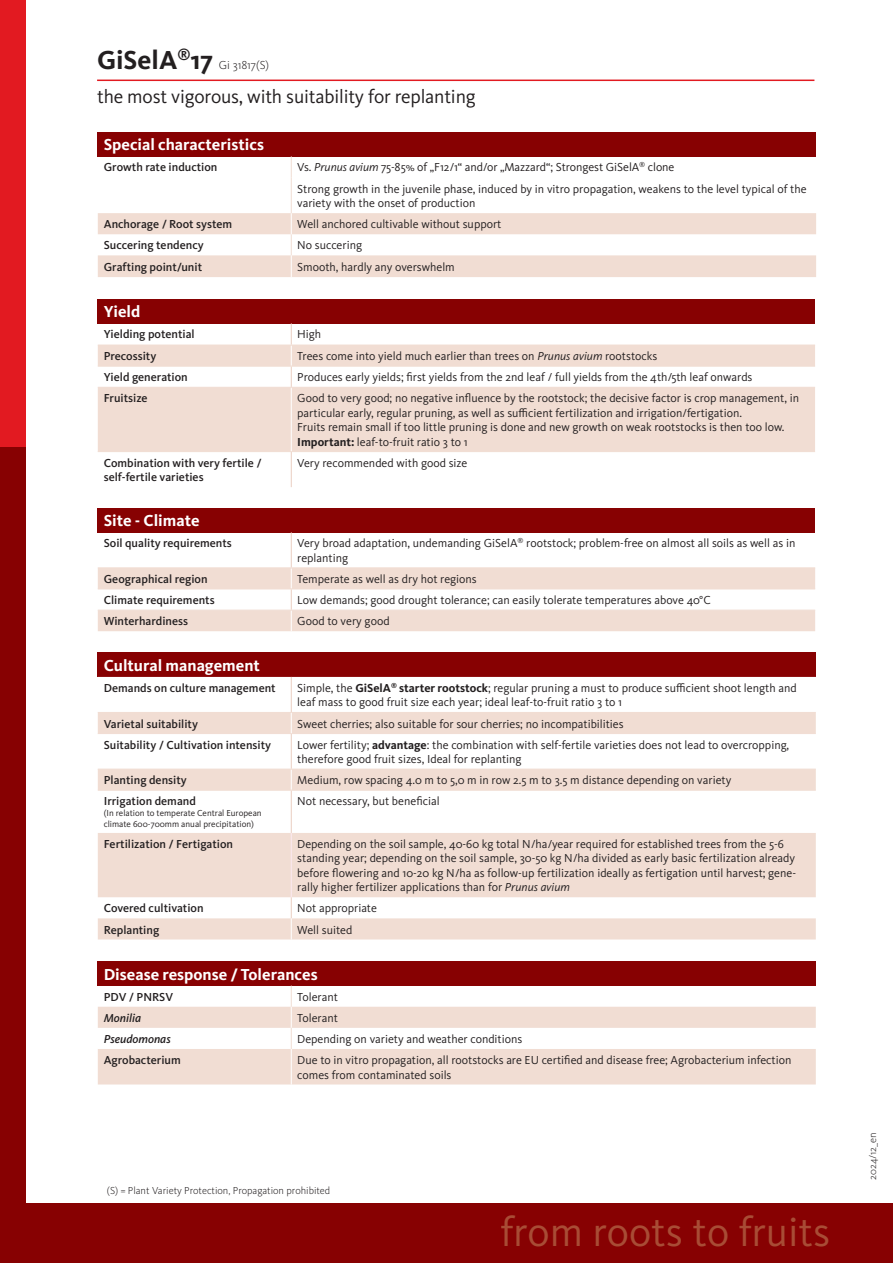
<style>
.page{position:relative;width:893px;height:1263px;background:#fff}
.page>*{position:absolute;margin:0;border:0;box-sizing:border-box;transform-origin:0 0}
.t1{font:42px "Kievit OT";color:#a84c35}
.t2{font:700 27px "Kievit OT";color:#231f20}
.t3{font:19.5px "Kievit OT";letter-spacing:-.01em;color:#231f20}
.t4{font:700 16.5px "Kievit OT";color:#fff}
.t5{font:12px/14.4px "Kievit OT";color:#231f20}
.t6{font:500 12px/14.4px "Kievit OT";color:#231f20}
.t7{font:italic 500 12px "Kievit OT";color:#231f20}
.t8{font:300 12px "Kievit OT";color:#231f20}
.t9{font:300 10.5px "Kievit OT";color:#231f20}
.t10{font:9px/10.8px "Kievit OT";color:#231f20}
.s1{font-style:italic}
.s2{font-weight:700}
</style>
<div class="page">
<div style="left:0;top:1204px;width:893px;height:59px;background:#870102"></div>
<div style="left:0;top:0;width:25px;height:448px;background:#e21a21"></div>
<div style="left:0;top:447px;width:25px;height:816px;background:#870102"></div>
<div style="left:98px;top:132px;width:718px;height:24px;background:#870102"></div>
<svg style="left:98px;top:156px;width:718px;height:121px"></svg>
<hr style="left:291px;top:177px;width:1px;height:36px;background:#f1ddd3">
<div style="left:98px;top:299px;width:717px;height:24px;background:#870102"></div>
<svg style="left:98px;top:346px;width:717px;height:105px;fill:#f1ddd3"></svg>
<svg style="left:291px;top:323px;width:1px;height:64px"></svg>
<hr style="left:291px;top:388px;width:1px;height:63px;background:#fff">
<hr style="left:291px;top:452px;width:1px;height:35px;background:#eacec1">
<hr style="left:98px;top:451px;width:193px;height:1px;background:#f1ddd3">
<hr style="left:291px;top:451px;width:524px;height:1px;background:#f1ddd3">
<hr style="left:98px;top:366px;width:193px;height:1px;background:#f1ddd3">
<hr style="left:291px;top:366px;width:524px;height:1px;background:#f1ddd3">
<hr style="left:98px;top:387px;width:193px;height:1px;background:#f1ddd3">
<hr style="left:291px;top:387px;width:524px;height:1px;background:#f1ddd3">
<hr style="left:98px;top:345px;width:193px;height:1px;background:#f1ddd3">
<hr style="left:291px;top:345px;width:524px;height:1px;background:#f1ddd3">
<div style="left:98px;top:508px;width:717px;height:24px;background:#870102"></div>
<hr style="left:291px;top:532px;width:1px;height:35px;background:#eacec1">
<svg style="left:98px;top:568px;width:717px;height:63px"></svg>
<hr style="left:98px;top:589px;width:193px;height:1px;background:#f1ddd3">
<hr style="left:291px;top:589px;width:524px;height:1px;background:#f1ddd3">
<hr style="left:98px;top:610px;width:193px;height:1px;background:#f1ddd3">
<hr style="left:291px;top:610px;width:524px;height:1px;background:#f1ddd3">
<hr style="left:98px;top:567px;width:193px;height:1px;background:#f1ddd3">
<hr style="left:291px;top:567px;width:524px;height:1px;background:#f1ddd3">
<div style="left:98px;top:652px;width:718px;height:25px;background:#870102"></div>
<svg style="left:98px;top:734px;width:718px;height:205px;fill:#f1ddd3"></svg>
<svg style="left:98px;top:677px;width:718px;height:56px"></svg>
<hr style="left:291px;top:734px;width:1px;height:35px;background:#eacec1">
<svg style="left:291px;top:770px;width:1px;height:20px"></svg>
<hr style="left:291px;top:790px;width:1px;height:43px;background:#eacec1">
<svg style="left:291px;top:897px;width:1px;height:42px"></svg>
<hr style="left:98px;top:790px;width:193px;height:1px;background:#f1ddd3">
<hr style="left:291px;top:790px;width:525px;height:1px;background:#f1ddd3">
<hr style="left:98px;top:733px;width:193px;height:1px;background:#f1ddd3">
<hr style="left:291px;top:733px;width:525px;height:1px;background:#f1ddd3">
<hr style="left:98px;top:769px;width:193px;height:1px;background:#f1ddd3">
<hr style="left:291px;top:769px;width:525px;height:1px;background:#f1ddd3">
<hr style="left:98px;top:712px;width:193px;height:1px;background:#f1ddd3">
<hr style="left:291px;top:712px;width:525px;height:1px;background:#f1ddd3">
<hr style="left:291px;top:833px;width:1px;height:64px;background:#fce9f1">
<div style="left:98px;top:961px;width:718px;height:24px;background:#870102"></div>
<svg style="left:98px;top:1007px;width:718px;height:77px;fill:#f1ddd3"></svg>
<svg style="left:291px;top:985px;width:1px;height:64px"></svg>
<hr style="left:291px;top:1049px;width:1px;height:35px;background:#fff">
<hr style="left:97px;top:80px;width:717px;height:1px;background:#e21a21">
<h2 class="t2" style="left:97px;top:43px;width:118px">GiSelA<sup>®</sup>17</h2>
<p class="t8" style="left:219px;top:57px;width:52px">Gi 31817(S)</p>
<h3 class="t3" style="left:97px;top:85px;width:380px">the most vigorous, with suitability for replanting</h3>
<h3 class="t4" style="left:104px;top:135px;width:162px">Special characteristics</h3>
<p class="t6" style="left:104px;top:160px;width:115px">Growth rate induction</p>
<p class="t5" style="left:297px;top:157px;width:511px;line-height:21.1px">Vs. <span class="s1">Prunus avium</span> 75-85% of „F12/1“ and/or „Mazzard“; Strongest GiSelA<sup>®</sup> clone<br>Strong growth in the juvenile phase, induced by in vitro propagation, weakens to the level typical of the</p>
<p class="t5" style="left:297px;top:196px;width:180px">variety with the onset of production</p>
<p class="t6" style="left:104px;top:217px;width:130px">Anchorage / Root system</p>
<p class="t5" style="left:297px;top:217px;width:206px">Well anchored cultivable without support</p>
<p class="t6" style="left:104px;top:238px;width:101px">Succering tendency</p>
<p class="t5" style="left:297px;top:238px;width:66px">No succering</p>
<p class="t6" style="left:104px;top:259px;width:100px">Grafting point/unit</p>
<p class="t5" style="left:297px;top:259px;width:159px">Smooth, hardly any overswhelm</p>
<h3 class="t4" style="left:104px;top:302px;width:38px">Yield</h3>
<p class="t6" style="left:104px;top:327px;width:92px">Yielding potential</p>
<p class="t5" style="left:297px;top:327px;width:25px">High</p>
<p class="t6" style="left:104px;top:349px;width:54px">Precossity</p>
<p class="t5" style="left:297px;top:349px;width:362px">Trees come into yield much earlier than trees on <span class="s1">Prunus avium</span> rootstocks</p>
<p class="t6" style="left:104px;top:370px;width:86px">Yield generation</p>
<p class="t5" style="left:297px;top:370px;width:457px">Produces early yields; first yields from the 2nd leaf / full yields from the 4th/5th leaf onwards</p>
<p class="t6" style="left:104px;top:391px;width:45px">Fruitsize</p>
<p class="t5" style="left:297px;top:391px;width:503px">Good to very good; no negative influence by the rootstock; the decisive factor is crop management, in particular early, regular pruning, as well as sufficient fertilization and irrigation/fertigation.<br>Fruits remain small if too little pruning is done and new growth on weak rootstocks is then too low.<br><span class="s2">Important:</span> leaf-to-fruit ratio 3 to 1</p>
<p class="t6" style="left:104px;top:455px;width:159px">Combination with very fertile / self-fertile varieties</p>
<p class="t5" style="left:297px;top:455px;width:172px">Very recommended with good size</p>
<h3 class="t4" style="left:104px;top:511px;width:97px">Site - Climate</h3>
<p class="t6" style="left:104px;top:536px;width:130px">Soil quality requirements</p>
<p class="t5" style="left:297px;top:536px;width:500px">Very broad adaptation, undemanding GiSelA<sup>®</sup> rootstock; problem-free on almost all soils as well as in replanting</p>
<p class="t6" style="left:104px;top:572px;width:105px">Geographical region</p>
<p class="t5" style="left:297px;top:572px;width:181px">Temperate as well as dry hot regions</p>
<p class="t6" style="left:104px;top:593px;width:112px">Climate requirements</p>
<p class="t5" style="left:297px;top:593px;width:415px">Low demands; good drought tolerance; can easily tolerate temperatures above 40°C</p>
<p class="t6" style="left:104px;top:614px;width:86px">Winterhardiness</p>
<p class="t5" style="left:297px;top:614px;width:94px">Good to very good</p>
<h3 class="t4" style="left:104px;top:655px;width:158px">Cultural management</h3>
<p class="t6" style="left:104px;top:681px;width:173px">Demands on culture management</p>
<p class="t5" style="left:297px;top:681px;width:501px">Simple, the <span class="s2">GiSelA</span><sup>®</sup> <span class="s2">starter rootstock</span>; regular pruning a must to produce sufficient shoot length and leaf mass to good fruit size each year; ideal leaf-to-fruit ratio 3 to 1</p>
<p class="t6" style="left:104px;top:716px;width:96px">Varietal suitability</p>
<p class="t5" style="left:297px;top:716px;width:328px">Sweet cherries; also suitable for sour cherries; no incompatibilities</p>
<p class="t6" style="left:104px;top:737px;width:169px">Suitability / Cultivation intensity</p>
<p class="t5" style="left:297px;top:737px;width:493px">Lower fertility; <span class="s2">advantage</span>: the combination with self-fertile varieties does not lead to overcropping, therefore good fruit sizes, Ideal for replanting</p>
<p class="t6" style="left:104px;top:773px;width:84px">Planting density</p>
<p class="t5" style="left:297px;top:773px;width:436px">Medium, row spacing 4.0 m to 5,0 m in row 2.5 m to 3.5 m distance depending on variety</p>
<p class="t6" style="left:104px;top:794px;width:94px">Irrigation demand</p>
<p class="t10" style="left:104px;top:808px;width:159px">(In relation to temperate Central European climate 600-700mm anual precipitation)</p>
<p class="t5" style="left:297px;top:794px;width:144px">Not necessary, but beneficial</p>
<p class="t6" style="left:104px;top:837px;width:131px">Fertilization / Fertigation</p>
<p class="t5" style="left:297px;top:837px;width:500px">Depending on the soil sample, 40-60 kg total N/ha/year required for established trees from the 5-6 standing year; depending on the soil sample, 30-50 kg N/ha divided as early basic fertilization already before flowering and 10-20 kg N/ha as follow-up fertilization ideally as fertigation until harvest; gene&shy;rally higher fertilizer applications than for <span class="s1">Prunus avium</span></p>
<p class="t6" style="left:104px;top:901px;width:101px">Covered cultivation</p>
<p class="t5" style="left:297px;top:901px;width:81px">Not appropriate</p>
<p class="t6" style="left:104px;top:922px;width:57px">Replanting</p>
<p class="t5" style="left:297px;top:922px;width:57px">Well suited</p>
<h3 class="t4" style="left:104px;top:964px;width:215px">Disease response / Tolerances</h3>
<p class="t6" style="left:104px;top:989px;width:71px">PDV / PNRSV</p>
<p class="t5" style="left:297px;top:989px;width:42px">Tolerant</p>
<p class="t7" style="left:104px;top:1010px;width:39px">Monilia</p>
<p class="t5" style="left:297px;top:1010px;width:42px">Tolerant</p>
<p class="t7" style="left:104px;top:1032px;width:68px">Pseudomonas</p>
<p class="t5" style="left:297px;top:1032px;width:227px">Depending on variety and weather conditions</p>
<p class="t6" style="left:104px;top:1053px;width:78px">Agrobacterium</p>
<p class="t5" style="left:297px;top:1053px;width:496px">Due to in vitro propagation, all rootstocks are EU certified and disease free; Agrobacterium infection comes from contaminated soils</p>
<p class="t9" style="left:107px;top:1184px;width:225px">(S) = Plant Variety Protection, Propagation prohibited</p>
<h1 class="t1" style="left:500px;top:1206px;width:331px">from roots to fruits</h1>
<p class="t9" style="left:866px;top:1180px;width:49px;rotate:-90deg">2024/12_en</p>
</div>
